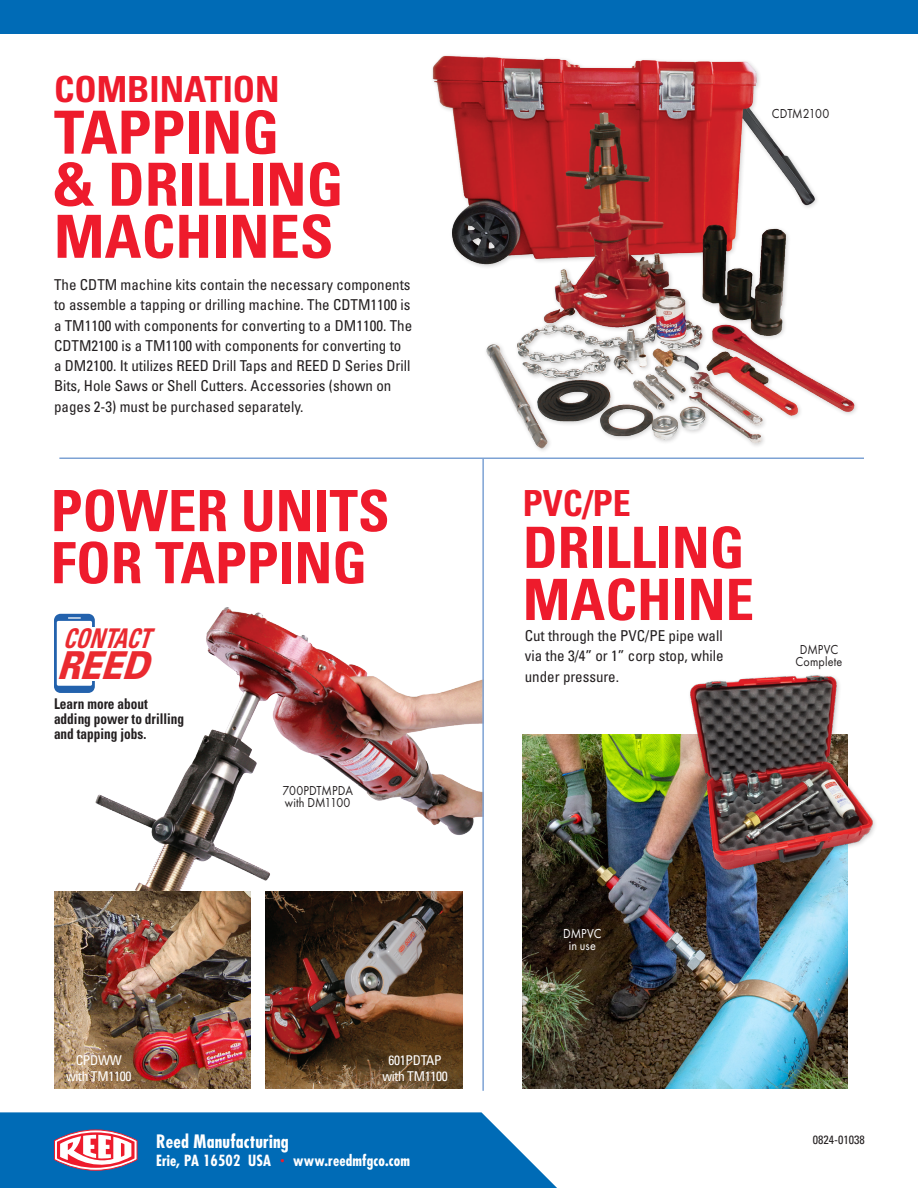
<style>
.page{position:relative;width:918px;height:1188px;background:#fff}
.page>*{position:absolute;margin:0;border:0;box-sizing:border-box;transform-origin:0 0}
.t1{font:700 condensed 59.55px "Univers LT Std";color:#ee1b2c}
.t2{font:700 condensed 57px/52.1px "Univers LT Std";color:#ee1b2c}
.t3{font:38.55px "Univers LT 75 Blk Obl";color:#ea2a30;scale:.82 1}
.t4{font:700 condensed 36px "Univers LT Std";color:#ee1b2c}
.t5{font:27.15px "Univers LT 67 Bd Cn Obl";color:#ea2a30;scale:.82 1}
.t6{font:700 condensed 18px "Futura Std";letter-spacing:.01em;color:#fff}
.t7{font:15px/20.2px "Univers LT 57 Cn";color:#231f20}
.t8{font:700 condensed 15px "Futura Std";letter-spacing:.01em;color:#fff}
.t9{font:14.85px/14.9px "Univers LT 67 Bd Cn";color:#231f20;scale:.9 1}
.t10{font:13.5px "Futura PT";letter-spacing:.01em;color:#231f20;scale:.9 1}
.t11{font:condensed 13.5px "Univers LT Std";letter-spacing:-.02em;color:#fff}
.t12{font:13.5px "Futura PT";letter-spacing:.01em;color:#fff;scale:.9 1}
.t13{font:13.5px "Futura PT";letter-spacing:-.02em;color:#231f20;scale:.9 1}
.t14{font:12px "Univers LT 57 Cn";color:#231f20}
.s1{font-family:"Helvetica";font-weight:400;font-stretch:normal;color:#ee1b2c}
</style>
<div class="page">
<img style="left:86px;top:607px;width:396px;height:299px">
<img style="left:523px;top:734px;width:325px;height:355px">
<div style="left:0;top:0;width:918px;height:34px;background:#006bb6"></div>
<hr style="left:482px;top:458px;width:2px;height:633px;background:#7da2d4">
<hr style="left:59px;top:458px;width:805px;height:1px;background:#7da2d4">
<img style="left:680px;top:675px;width:195px;height:205px">
<img style="left:427px;top:55px;width:437px;height:403px">
<img style="left:54px;top:891px;width:197px;height:198px">
<img style="left:266px;top:891px;width:196px;height:198px">
<svg style="left:0;top:1112px;width:557px;height:76px;background:#2379ba"></svg>
<svg style="left:54px;top:614px;width:41px;height:79px"></svg>
<div style="left:89px;top:627px;width:9px;height:53px;background:#fff"></div>
<p class="t4" style="left:54px;top:67px;width:227px">COMBINATION</p>
<p class="t1" style="left:54px;top:96px;width:227px">TAPPING</p>
<p class="t1" style="left:54px;top:148px;width:291px">&amp; DRILLING</p>
<p class="t1" style="left:54px;top:200px;width:281px">MACHINES</p>
<p class="t7" style="left:54px;top:274px;width:360px">The CDTM machine kits contain the necessary components to assemble a tapping or drilling machine. The CDTM1100 is a TM1100 with components for converting to a DM1100. The CDTM2100 is a TM1100 with components for converting to a DM2100. It utilizes REED Drill Taps and REED D Series Drill Bits, Hole Saws or Shell Cutters. Accessories (shown on pages 2-3) must be purchased separately.</p>
<p class="t2" style="left:51px;top:485px;width:340px">POWER UNITS<br>FOR TAPPING</p>
<h3 class="t5" style="left:63px;top:622px;width:107px">CONTACT</h3>
<h3 class="t3" style="left:57px;top:641px;width:112px">REED</h3>
<p class="t9" style="left:54px;top:697px;width:146px">Learn more about adding power to drilling and tapping jobs.</p>
<p class="t11" style="left:76px;top:1051px;width:48px">CPDWW</p>
<p class="t11" style="left:66px;top:1067px;width:67px">with TM1100</p>
<p class="t10" style="left:282px;top:783px;width:80px">700PDTMPDA</p>
<p class="t10" style="left:285px;top:795px;width:75px">with DM1100</p>
<p class="t11" style="left:388px;top:1051px;width:55px">601PDTAP</p>
<p class="t11" style="left:382px;top:1067px;width:67px">with TM1100</p>
<p class="t6" style="left:156px;top:1131px;width:134px">Reed Manufacturing</p>
<p class="t8" style="left:156px;top:1152px;width:255px">Erie, PA 16502 USA <span class="s1">•</span> www.reedmfgco.com</p>
<p class="t13" style="left:772px;top:105px;width:65px">CDTM2100</p>
<p class="t4" style="left:523px;top:481px;width:109px">PVC/PE</p>
<p class="t2" style="left:523px;top:521px;width:233px">DRILLING<br>MACHINE</p>
<p class="t7" style="left:525px;top:625px;width:201px;text-align:justify">Cut through the PVC/PE pipe wall via the 3/4” or 1” corp stop, while under pressure.</p>
<p class="t10" style="left:800px;top:641px;width:44px">DMPVC</p>
<p class="t10" style="left:796px;top:653px;width:54px">Complete</p>
<p class="t12" style="left:563px;top:926px;width:44px">DMPVC</p>
<p class="t12" style="left:569px;top:938px;width:32px">in use</p>
<p class="t14" style="left:813px;top:1132px;width:53px">0824-01038</p>
</div>
